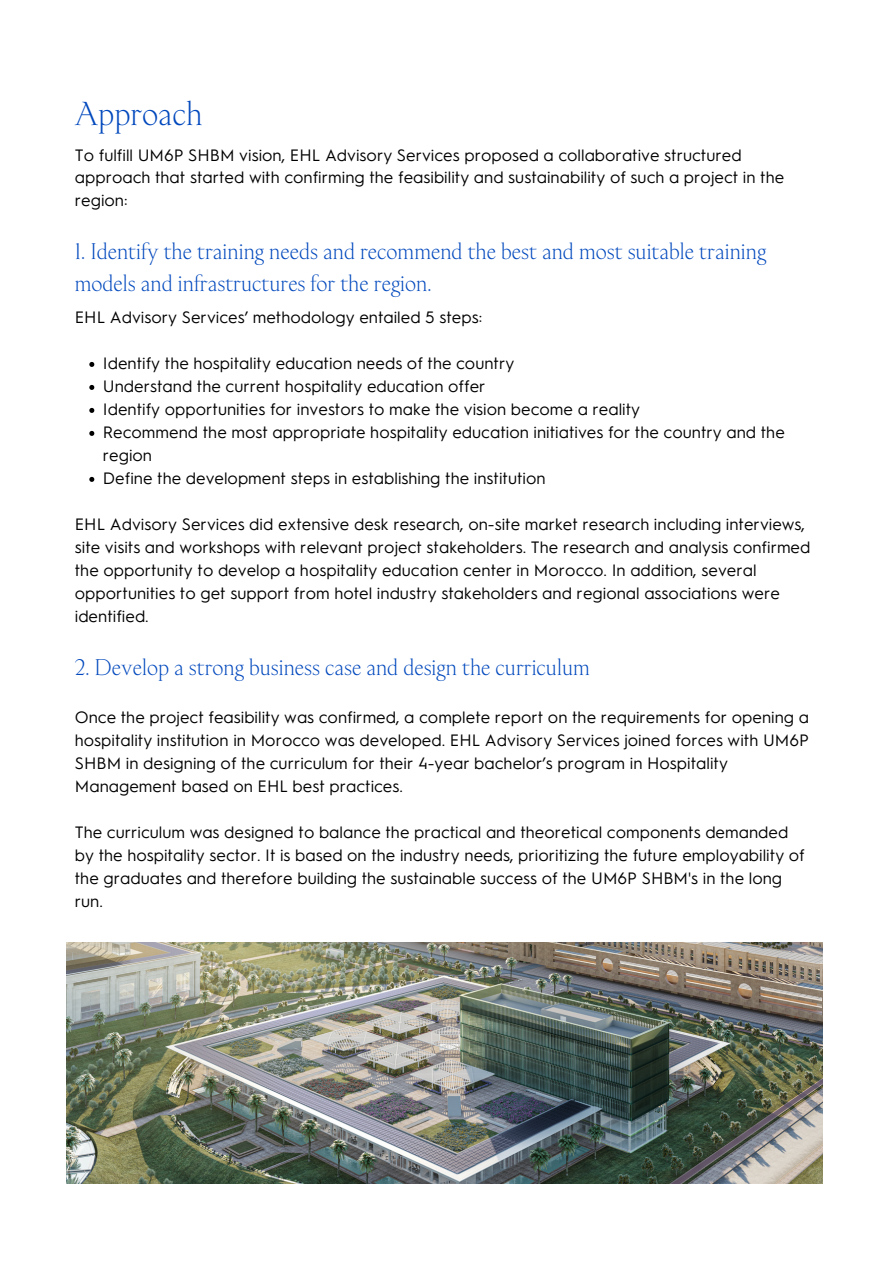
<style>
.page{position:relative;width:893px;height:1264px;background:#fff}
.page>*{position:absolute;margin:0;border:0;box-sizing:border-box;transform-origin:0 0}
.t1{font:33px "Kessler Display";color:#0048bd}
.t2{font:22.5px/31.5px "Kessler Display";color:#0048bd}
.t3{font:16.5px/23px "Hurme Geometric Sans 1";color:#000}
</style>
<div class="page">
<svg style="left:89px;top:362px;width:5px;height:5px"></svg>
<svg style="left:89px;top:385px;width:5px;height:5px"></svg>
<svg style="left:89px;top:408px;width:5px;height:5px"></svg>
<svg style="left:89px;top:431px;width:5px;height:5px"></svg>
<svg style="left:89px;top:477px;width:5px;height:5px"></svg>
<img style="left:66px;top:942px;width:756px;height:241px">
<p class="t1" style="left:75px;top:92px;width:129px">Approach</p>
<p class="t3" style="left:75px;top:143px;width:711px">To fulfill UM6P SHBM vision, EHL Advisory Services proposed a collaborative structured approach that started with confirming the feasibility and sustainability of such a project in the region:</p>
<p class="t2" style="left:75px;top:235px;width:693px">1. Identify the training needs and recommend the best and most suitable training models and infrastructures for the region.</p>
<p class="t3" style="left:75px;top:306px;width:409px">EHL Advisory Services’ methodology entailed 5 steps:</p>
<p class="t3" style="left:103px;top:352px;width:413px">Identify the hospitality education needs of the country</p>
<p class="t3" style="left:103px;top:375px;width:384px">Understand the current hospitality education offer</p>
<p class="t3" style="left:103px;top:398px;width:539px">Identify opportunities for investors to make the vision become a reality</p>
<p class="t3" style="left:103px;top:421px;width:683px">Recommend the most appropriate hospitality education initiatives for the country and the region</p>
<p class="t3" style="left:103px;top:467px;width:444px">Define the development steps in establishing the institution</p>
<p class="t3" style="left:75px;top:513px;width:737px">EHL Advisory Services did extensive desk research, on-site market research including interviews, site visits and workshops with relevant project stakeholders. The research and analysis confirmed the opportunity to develop a hospitality education center in Morocco. In addition, several opportunities to get support from hotel industry stakeholders and regional associations were identified.</p>
<p class="t2" style="left:75px;top:651px;width:516px">2. Develop a strong business case and design the curriculum</p>
<p class="t3" style="left:75px;top:705px;width:735px">Once the project feasibility was confirmed, a complete report on the requirements for opening a hospitality institution in Morocco was developed. EHL Advisory Services joined forces with UM6P SHBM in designing of the curriculum for their 4-year bachelor’s program in Hospitality Management based on EHL best practices.</p>
<p class="t3" style="left:75px;top:820px;width:731px">The curriculum was designed to balance the practical and theoretical components demanded by the hospitality sector. It is based on the industry needs, prioritizing the future employability of the graduates and therefore building the sustainable success of the UM6P SHBM's in the long run.</p>
</div>
